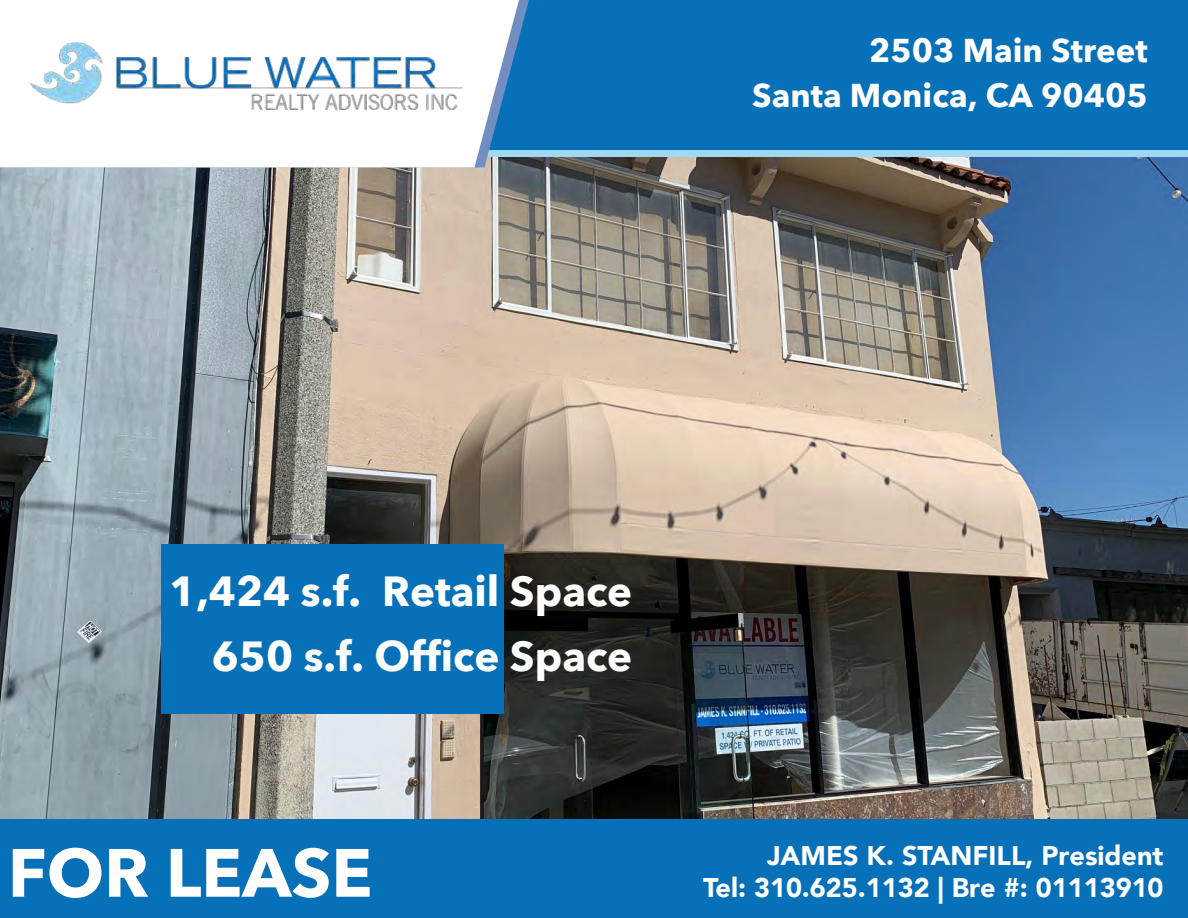
<style>
.page{position:relative;width:1188px;height:918px;background:#fff}
.page>*{position:absolute;margin:0;border:0;box-sizing:border-box;transform-origin:0 0}
.t1{font:700 67.5px "Avenir Next";color:#fff}
.t2{font:700 42px/65.6px "Avenir Next";color:#fff;text-align:right}
.t3{font:700 33px/45px "Avenir Next";color:#fff;text-align:right}
.t4{font:900 27px/32.4px "Avenir";color:#fff;text-align:right}
.s1{font-style:inherit}
</style>
<div class="page">
<img style="left:0;top:157px;width:1188px;height:663px">
<div style="left:432px;top:0;width:756px;height:157px;background:#a0d8f4"></div>
<div style="left:0;top:820px;width:1188px;height:98px;background:#0670b8"></div>
<div style="left:449px;top:0;width:739px;height:149px;background:#0670b8"></div>
<svg style="left:0;top:0;width:519px;height:167px"></svg>
<img style="left:30px;top:42px;width:432px;height:67px">
<div style="left:161px;top:544px;width:343px;height:170px;background:#0670b8"></div>
<p class="t3" style="left:752px;top:27px;width:397px">2503 Main Street<br>Santa Monica, CA 90405</p>
<h2 class="t2" style="left:169px;top:557px;width:465px">1,424 s<span class="s1">.</span>f<span class="s1">.</span> Retail Space<br>650 s<span class="s1">.</span>f<span class="s1">.</span> Office Space</h2>
<h1 class="t1" style="left:8px;top:829px;width:366px">FOR LEASE</h1>
<p class="t4" style="left:703px;top:839px;width:462px">JAMES K. STANFILL, President<br>Tel: 310.625.1132 | Bre #: 01113910</p>
</div>
